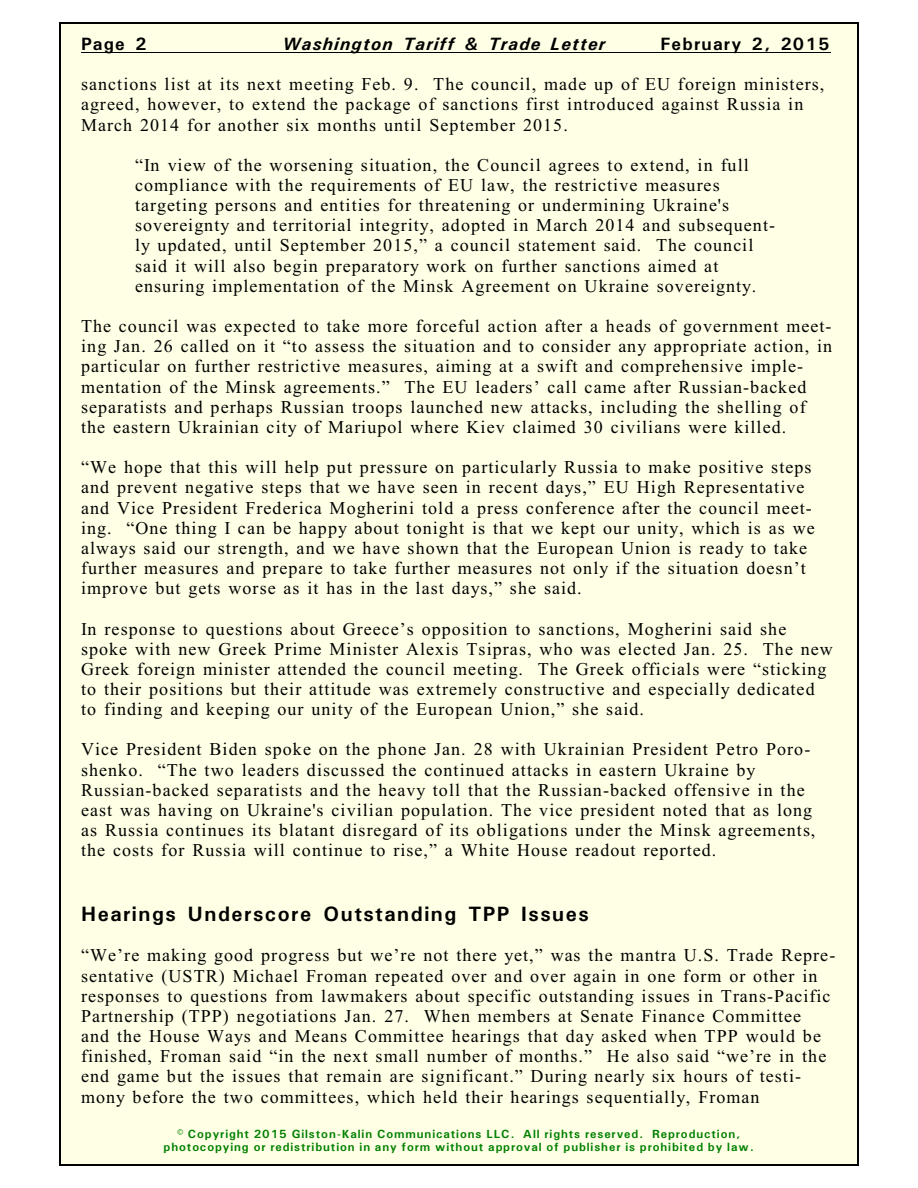
<style>
.page{position:relative;width:918px;height:1188px;background:#fff}
.page>*{position:absolute;margin:0;border:0;box-sizing:border-box;transform-origin:0 0}
.t1{font:700 21px "Univers";letter-spacing:.07em;color:#000}
.t2{font:18px/20.1px "Times New Roman";letter-spacing:.06em;color:#000}
.t3{font:italic 700 18px "Univers";letter-spacing:.07em;color:#000}
.t4{font:700 18px "Univers";letter-spacing:.075em;color:#000}
.t5{font:700 12px/13.6px "Univers";letter-spacing:.075em;color:#008000;text-align:center}
</style>
<div class="page">
<div style="left:59px;top:23px;width:800px;height:1142px;background:#ffffe6"></div>
<hr style="left:59px;top:23px;width:1px;height:1142px;background:#000">
<hr style="left:857px;top:23px;width:2px;height:1142px;background:#000">
<hr style="left:59px;top:23px;width:799px;height:1px;background:#000">
<hr style="left:59px;top:1164px;width:799px;height:1px;background:#000">
<hr style="left:81px;top:52px;width:750px;height:1px;background:#000">
<p class="t4" style="left:81px;top:38px;width:67px">Page 2</p>
<p class="t3" style="left:283px;top:38px;width:324px">Washington Tariff &amp; Trade Letter</p>
<p class="t4" style="left:660px;top:38px;width:171px">February 2, 2015</p>
<p class="t2" style="left:81px;top:76px;width:745px">sanctions list at its next meeting Feb. 9. The council, made up of EU foreign ministers, agreed, however, to extend the package of sanctions first introduced against Russia in<br>March 2014 for another six months until September 2015.</p>
<p class="t2" style="left:135px;top:156px;width:642px">“In view of the worsening situation, the Council agrees to extend, in full compliance with the requirements of EU law, the restrictive measures targeting persons and entities for threatening or undermining Ukraine's sovereignty and territorial integrity, adopted in March 2014 and subsequent&shy;ly updated, until September 2015,” a council statement said. The council said it will also begin preparatory work on further sanctions aimed at ensuring implementation of the Minsk Agreement on Ukraine sovereignty.</p>
<p class="t2" style="left:81px;top:318px;width:753px">The council was expected to take more forceful action after a heads of government meet&shy;ing Jan. 26 called on it “to assess the situation and to consider any appropriate action, in particular on further restrictive measures, aiming at a swift and comprehensive imple&shy;mentation of the Minsk agreements.” The EU leaders’ call came after Russian-backed separatists and perhaps Russian troops launched new attacks, including the shelling of the eastern Ukrainian city of Mariupol where Kiev claimed 30 civilians were killed.</p>
<p class="t2" style="left:81px;top:459px;width:735px">“We hope that this will help put pressure on particularly Russia to make positive steps and prevent negative steps that we have seen in recent days,” EU High Representative and Vice President Frederica Mogherini told a press conference after the council meet&shy;ing. “One thing I can be happy about tonight is that we kept our unity, which is as we always said our strength, and we have shown that the European Union is ready to take further measures and prepare to take further measures not only if the situation doesn’t improve but gets worse as it has in the last days,” she said.</p>
<p class="t2" style="left:81px;top:620px;width:753px">In response to questions about Greece’s opposition to sanctions, Mogherini said she spoke with new Greek Prime Minister Alexis Tsipras, who was elected Jan. 25. The new Greek foreign minister attended the council meeting. The Greek officials were “sticking to their positions but their attitude was extremely constructive and especially dedicated to finding and keeping our unity of the European Union,” she said.</p>
<p class="t2" style="left:81px;top:741px;width:736px">Vice President Biden spoke on the phone Jan. 28 with Ukrainian President Petro Poro&shy;shenko. “The two leaders discussed the continued attacks in eastern Ukraine by Russian-backed separatists and the heavy toll that the Russian-backed offensive in the east was having on Ukraine's civilian population. The vice president noted that as long as Russia continues its blatant disregard of its obligations under the Minsk agreements, the costs for Russia will continue to rise,” a White House readout reported.</p>
<p class="t1" style="left:81px;top:906px;width:509px">Hearings Underscore Outstanding TPP Issues</p>
<p class="t2" style="left:81px;top:947px;width:756px">“We’re making good progress but we’re not there yet,” was the mantra U.S. Trade Repre&shy;sentative (USTR) Michael Froman repeated over and over again in one form or other in responses to questions from lawmakers about specific outstanding issues in Trans-Pacific Partnership (TPP) negotiations Jan. 27. When members at Senate Finance Committee<br>and the House Ways and Means Committee hearings that day asked when TPP would be finished, Froman said “in the next small number of months.” He also said “we’re in the end game but the issues that remain are significant.” During nearly six hours of testi&shy;mony before the two committees, which held their hearings sequentially, Froman</p>
<p class="t5" style="left:164px;top:1128px;width:592px">© Copyright 2015 Gilston-Kalin Communications LLC. All rights reserved. Reproduction, photocopying or redistribution in any form without approval of publisher is prohibited by law.</p>
</div>
